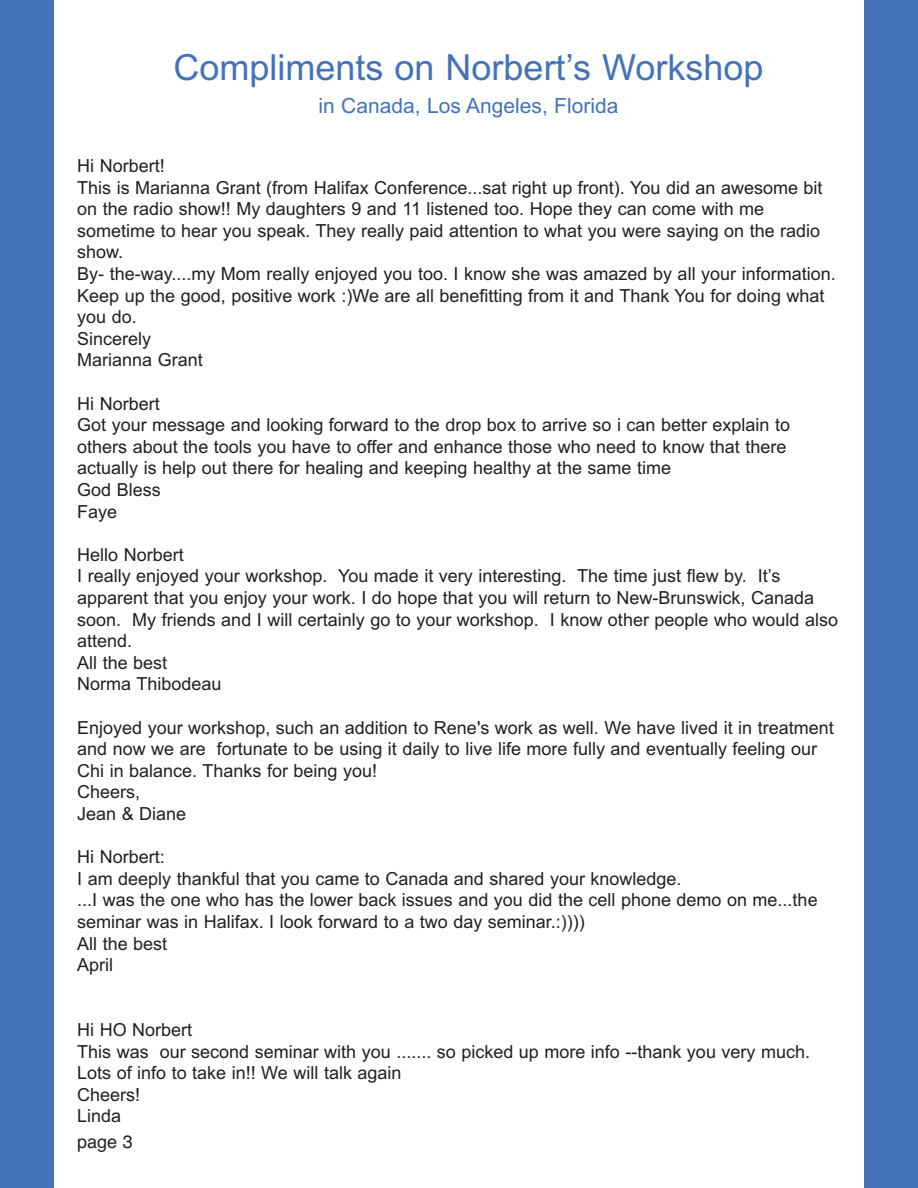
<style>
.page{position:relative;width:918px;height:1188px;background:#fff}
.page>*{position:absolute;margin:0;border:0;box-sizing:border-box;transform-origin:0 0}
.t1{font:36px "Arial";color:#4372b9}
.t2{font:21px "Arial";color:#4372b9}
.t3{font:18px/21.6px "Arial";color:#231f20}
.t4{font:18px "Helvetica";color:#231f20}
</style>
<div class="page">
<div style="left:0;top:0;width:54px;height:1188px;background:#4372b9"></div>
<div style="left:864px;top:0;width:54px;height:1188px;background:#4372b9"></div>
<h1 class="t1" style="left:174px;top:47px;width:591px">Compliments on Norbert’s Workshop</h1>
<p class="t2" style="left:318px;top:93px;width:302px">in Canada, Los Angeles, Florida</p>
<p class="t3" style="left:77px;top:155px;width:760px">Hi Norbert!<br>This is Marianna Grant (from Halifax Conference...sat right up front). You did an awesome bit on the radio show!! My daughters 9 and 11 listened too. Hope they can come with me sometime to hear you speak. They really paid attention to what you were saying on the radio show.<br>By- the-way....my Mom really enjoyed you too. I know she was amazed by all your information.<br>Keep up the good, positive work :)We are all benefitting from it and Thank You for doing what you do.<br>Sincerely<br>Marianna Grant</p>
<p class="t3" style="left:77px;top:393px;width:714px">Hi Norbert<br>Got your message and looking forward to the drop box to arrive so i can better explain to others about the tools you have to offer and enhance those who need to know that there actually is help out there for healing and keeping healthy at the same time<br>God Bless<br>Faye</p>
<p class="t3" style="left:77px;top:544px;width:762px">Hello Norbert<br>I really enjoyed your workshop. You made it very interesting. The time just flew by. It’s apparent that you enjoy your work. I do hope that you will return to New-Brunswick, Canada soon. My friends and I will certainly go to your workshop. I know other people who would also attend.<br>All the best<br>Norma Thibodeau</p>
<p class="t3" style="left:77px;top:717px;width:758px">Enjoyed your workshop, such an addition to Rene's work as well. We have lived it in treatment and now we are fortunate to be using it daily to live life more fully and eventually feeling our Chi in balance. Thanks for being you!<br>Cheers,<br>Jean &amp; Diane</p>
<p class="t3" style="left:77px;top:846px;width:742px">Hi Norbert:<br>I am deeply thankful that you came to Canada and shared your knowledge.<br>...I was the one who has the lower back issues and you did the cell phone demo on me...the seminar was in Halifax. I look forward to a two day seminar.:))))<br>All the best<br>April</p>
<p class="t3" style="left:77px;top:1019px;width:734px">Hi HO Norbert<br>This was our second seminar with you ....... so picked up more info --thank you very much.<br>Lots of info to take in!! We will talk again<br>Cheers!<br>Linda</p>
<p class="t4" style="left:77px;top:1131px;width:57px">page 3</p>
</div>
